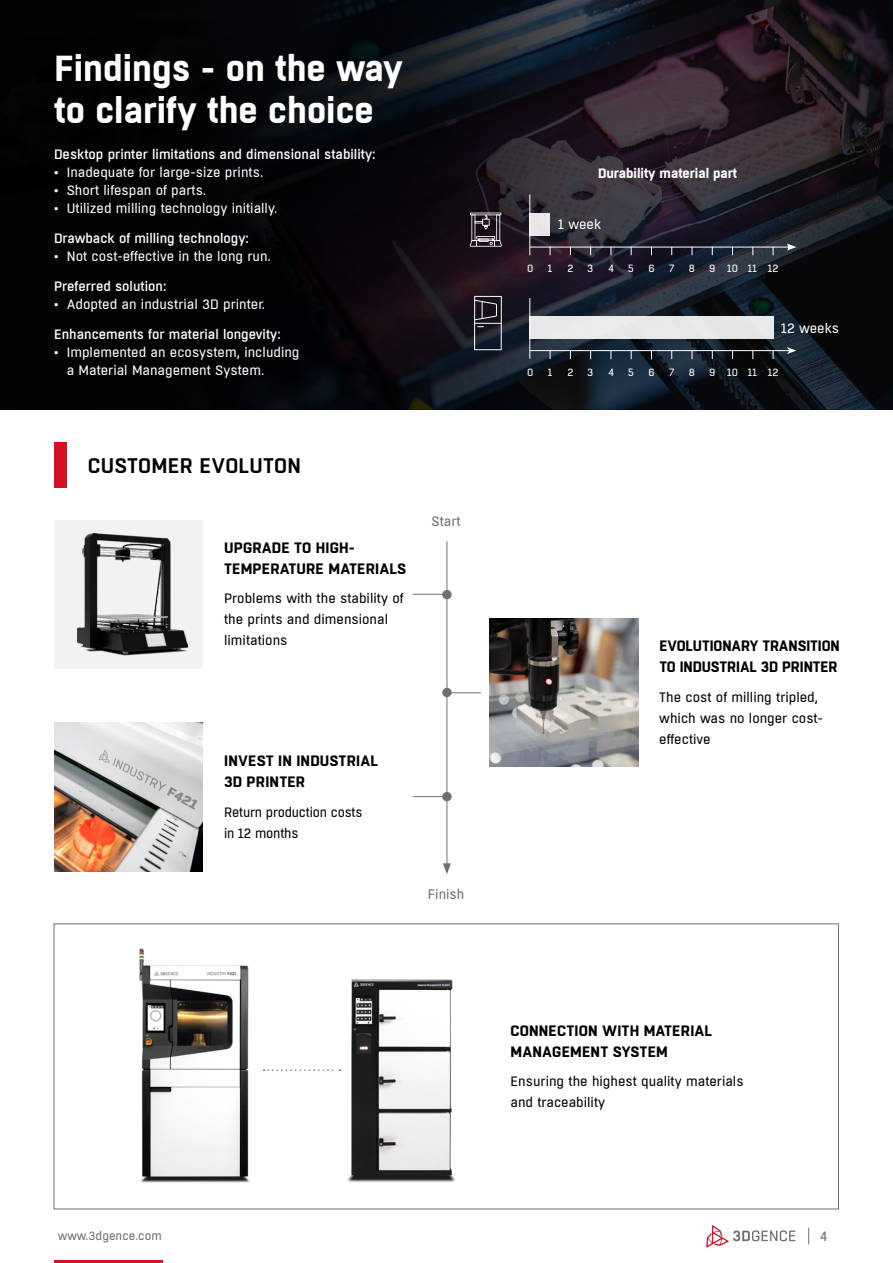
<style>
.page{position:relative;width:893px;height:1263px;background:#fff}
.page>*{position:absolute;margin:0;border:0;box-sizing:border-box;transform-origin:0 0}
.t1{font:700 36px/42px "Boxed";color:#fff}
.t2{font:600 21px "Boxed";letter-spacing:.01em;color:#000}
.t3{font:700 15px/21px "Boxed";letter-spacing:.01em;color:#000}
.t4{font:13.5px/18px "Boxed";color:#fff}
.t5{font:13.5px/21px "Boxed";color:#000}
.t6{font:500 13.5px "Boxed";color:#fff}
.t7{font:700 13.5px "Boxed";color:#fff}
.t8{font:13.5px "Boxed";color:#706f6f}
.t9{font:12px "Boxed";color:#706f6f}
.t10{font:10.5px "Boxed";color:#fff}
</style>
<div class="page">
<hr style="left:54px;top:1260px;width:108px;height:3px;background:#d51224">
<svg style="left:706px;top:1225px;width:89px;height:22px"></svg>
<svg style="left:808px;top:1228px;width:1px;height:16px"></svg>
<div style="left:54px;top:442px;width:12px;height:45px;background:#d51224"></div>
<img style="left:0;top:0;width:893px;height:409px">
<hr style="left:447px;top:541px;width:1px;height:324px;background:#706f6f">
<svg style="left:443px;top:863px;width:8px;height:11px"></svg>
<div style="left:442px;top:590px;width:10px;height:9px;background:#706f6f;border-radius:50%"></div>
<div style="left:54px;top:520px;width:149px;height:149px;background:#f2f2f2"></div>
<img style="left:78px;top:534px;width:109px;height:122px">
<hr style="left:413px;top:594px;width:34px;height:1px;background:#706f6f">
<img style="left:54px;top:722px;width:149px;height:149px">
<div style="left:442px;top:792px;width:10px;height:9px;background:#706f6f;border-radius:50%"></div>
<hr style="left:413px;top:796px;width:34px;height:1px;background:#706f6f">
<img style="left:489px;top:618px;width:149px;height:149px">
<div style="left:442px;top:688px;width:10px;height:9px;background:#706f6f;border-radius:50%"></div>
<hr style="left:447px;top:692px;width:34px;height:1px;background:#706f6f">
<img style="left:139px;top:948px;width:316px;height:235px">
<svg style="left:264px;top:1069px;width:76px;height:2px"></svg>
<hr style="left:470px;top:213px;width:31px;height:2px;background:#fff">
<svg style="left:471px;top:214px;width:4px;height:23px"></svg>
<hr style="left:472px;top:215px;width:3px;height:25px;background:#fff">
<svg style="left:496px;top:214px;width:4px;height:23px"></svg>
<hr style="left:497px;top:215px;width:2px;height:25px;background:#fff">
<hr style="left:476px;top:236px;width:19px;height:3px;background:#fff">
<svg style="left:470px;top:237px;width:32px;height:10px"></svg>
<svg style="left:475px;top:215px;width:15px;height:15px"></svg>
<svg style="left:474px;top:296px;width:28px;height:54px;background:#3e3e47"></svg>
<hr style="left:530px;top:350px;width:259px;height:1px;background:#fff">
<svg style="left:787px;top:347px;width:9px;height:7px"></svg>
<hr style="left:530px;top:247px;width:259px;height:1px;background:#fff">
<svg style="left:787px;top:244px;width:9px;height:6px"></svg>
<hr style="left:529px;top:298px;width:1px;height:61px;background:#fff">
<hr style="left:529px;top:195px;width:1px;height:60px;background:#fff">
<div style="left:529px;top:317px;width:244px;height:22px;background:#e7e8e9"></div>
<div style="left:529px;top:213px;width:21px;height:22px;background:#e8e6e8"></div>
<h1 class="t1" style="left:54px;top:49px;width:350px">Findings - on the way to clarify the choice</h1>
<p class="t6" style="left:54px;top:145px;width:323px">Desktop printer limitations and dimensional stability:</p>
<p class="t4" style="left:54px;top:163px;width:211px">• Inadequate for large-size prints.</p>
<p class="t4" style="left:54px;top:181px;width:154px">• Short lifespan of parts.</p>
<p class="t4" style="left:54px;top:199px;width:225px">• Utilized milling technology initially.</p>
<p class="t6" style="left:54px;top:229px;width:196px">Drawback of milling technology:</p>
<p class="t4" style="left:54px;top:247px;width:218px">• Not cost-effective in the long run.</p>
<p class="t6" style="left:54px;top:277px;width:114px">Preferred solution:</p>
<p class="t4" style="left:54px;top:295px;width:212px">• Adopted an industrial 3D printer.</p>
<p class="t6" style="left:54px;top:325px;width:228px">Enhancements for material longevity:</p>
<p class="t4" style="left:67px;top:343px;width:234px;text-indent:-13px">• Implemented an ecosystem, including a Material Management System.</p>
<h2 class="t2" style="left:88px;top:452px;width:215px">CUSTOMER EVOLUTON</h2>
<p class="t3" style="left:224px;top:538px;width:184px">UPGRADE TO HIGH-<br>TEMPERATURE MATERIALS</p>
<p class="t5" style="left:224px;top:588px;width:181px">Problems with the stability of the prints and dimensional limitations</p>
<p class="t8" style="left:431px;top:513px;width:31px">Start</p>
<p class="t3" style="left:224px;top:751px;width:156px">INVEST IN INDUSTRIAL<br>3D PRINTER</p>
<p class="t5" style="left:224px;top:802px;width:140px">Return production costs in 12 months</p>
<p class="t8" style="left:428px;top:886px;width:38px">Finish</p>
<p class="t10" style="left:527px;top:261px;width:8px">0</p>
<p class="t7" style="left:598px;top:164px;width:141px">Durability material part</p>
<p class="t4" style="left:558px;top:216px;width:44px">1 week</p>
<p class="t10" style="left:548px;top:261px;width:6px">1</p>
<p class="t10" style="left:567px;top:261px;width:8px">2</p>
<p class="t10" style="left:587px;top:261px;width:8px">3</p>
<p class="t10" style="left:608px;top:261px;width:7px">4</p>
<p class="t10" style="left:628px;top:261px;width:8px">5</p>
<p class="t10" style="left:648px;top:261px;width:8px">6</p>
<p class="t10" style="left:669px;top:261px;width:7px">7</p>
<p class="t10" style="left:689px;top:261px;width:8px">8</p>
<p class="t10" style="left:709px;top:261px;width:8px">9</p>
<p class="t10" style="left:727px;top:261px;width:12px">10</p>
<p class="t10" style="left:748px;top:261px;width:11px">11</p>
<p class="t10" style="left:768px;top:261px;width:12px">12</p>
<p class="t10" style="left:527px;top:365px;width:8px">0</p>
<p class="t10" style="left:548px;top:365px;width:6px">1</p>
<p class="t10" style="left:567px;top:365px;width:8px">2</p>
<p class="t10" style="left:587px;top:365px;width:8px">3</p>
<p class="t10" style="left:608px;top:365px;width:7px">4</p>
<p class="t10" style="left:628px;top:365px;width:8px">5</p>
<p class="t10" style="left:648px;top:365px;width:8px">6</p>
<p class="t10" style="left:669px;top:365px;width:7px">7</p>
<p class="t10" style="left:689px;top:365px;width:8px">8</p>
<p class="t4" style="left:781px;top:320px;width:59px">12 weeks</p>
<p class="t10" style="left:709px;top:365px;width:8px">9</p>
<p class="t10" style="left:727px;top:365px;width:12px">10</p>
<p class="t10" style="left:748px;top:365px;width:11px">11</p>
<p class="t10" style="left:768px;top:365px;width:12px">12</p>
<p class="t3" style="left:659px;top:636px;width:182px">EVOLUTIONARY TRANSITION<br>TO INDUSTRIAL 3D PRINTER</p>
<p class="t5" style="left:659px;top:687px;width:165px">The cost of milling tripled, which was no longer cost&shy;effective</p>
<p class="t3" style="left:511px;top:1021px;width:203px">CONNECTION WITH MATERIAL<br>MANAGEMENT SYSTEM</p>
<p class="t5" style="left:510px;top:1071px;width:235px">Ensuring the highest quality materials and traceability</p>
<p class="t9" style="left:58px;top:1228px;width:105px">www.3dgence.com</p>
<p class="t8" style="left:820px;top:1227px;width:9px">4</p>
</div>
